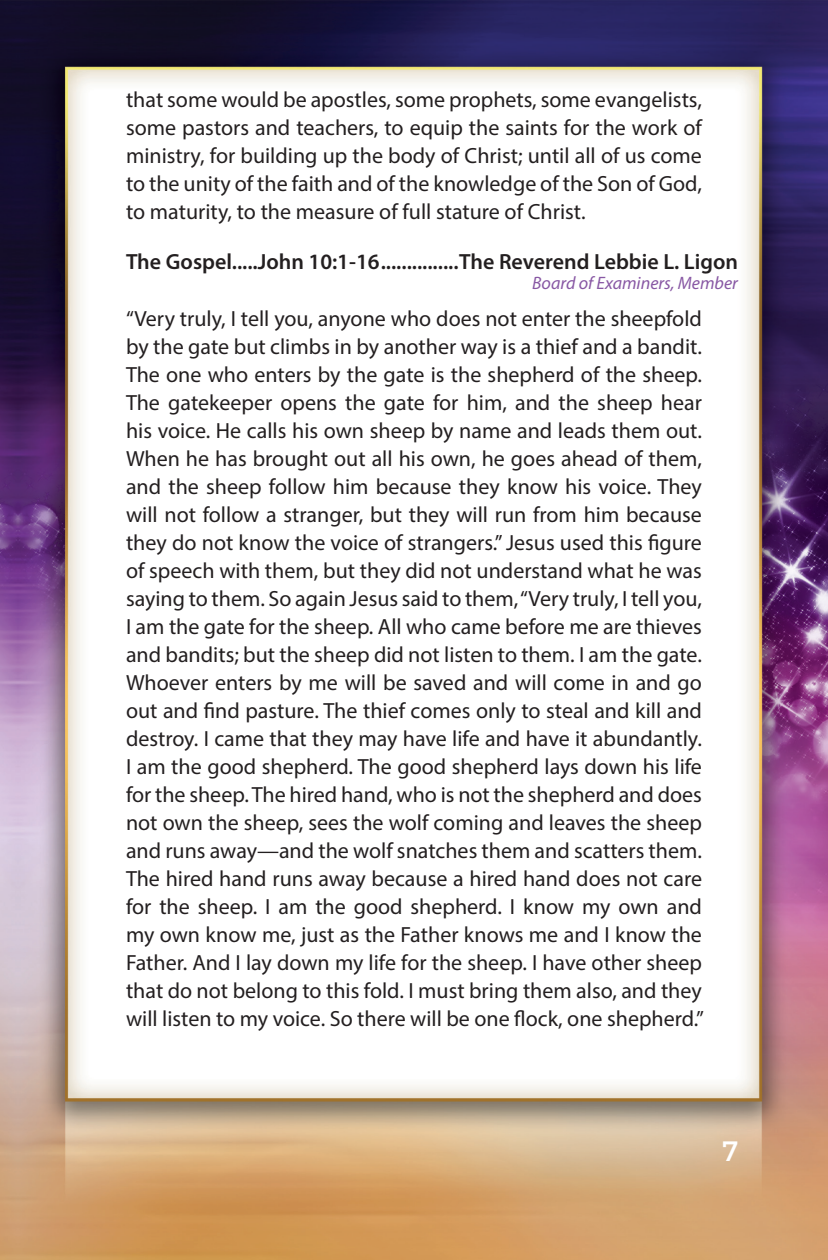
<style>
.page{position:relative;width:828px;height:1260px;background:#fff}
.page>*{position:absolute;margin:0;border:0;box-sizing:border-box;transform-origin:0 0}
.t1{font:28px "Montserrat";color:#fff}
.t2{font:22px/28px "Myriad Pro";color:#231f20;text-align:justify}
.Schedule_Tab_Elder{font:600 22px "Myriad Pro";color:#231f20}
.Schedule_Tab_Italics{font:italic 18px "Myriad Pro";color:#8858a4}
</style>
<div class="page">
<img style="left:0;top:0;width:828px;height:1260px">
<p class="t2" style="left:126px;top:85px;width:578px">that some would be apostles, some prophets, some evangelists, some pastors and teachers, to equip the saints for the work of ministry, for building up the body of Christ; until all of us come to the unity of the faith and of the knowledge of the Son of God, to maturity, to the measure of full stature of Christ.</p>
<p class="Schedule_Tab_Elder" style="left:126px;top:247px;width:614px">The Gospel.....John 10:1-16...............The Reverend Lebbie L. Ligon</p>
<p class="Schedule_Tab_Italics" style="left:532px;top:271px;width:207px">Board of Examiners, Member</p>
<p class="t2" style="left:126px;top:304px;width:579px">“Very truly, I tell you, anyone who does not enter the sheepfold by the gate but climbs in by another way is a thief and a bandit.<br>The one who enters by the gate is the shepherd of the sheep.<br>The gatekeeper opens the gate for him, and the sheep hear his voice. He calls his own sheep by name and leads them out.<br>When he has brought out all his own, he goes ahead of them, and the sheep follow him because they know his voice. They will not follow a stranger, but they will run from him because they do not know the voice of strangers.” Jesus used this figure of speech with them, but they did not understand what he was saying to them. So again Jesus said to them, “Very truly, I tell you, I am the gate for the sheep. All who came before me are thieves and bandits; but the sheep did not listen to them. I am the gate.<br>Whoever enters by me will be saved and will come in and go out and find pasture. The thief comes only to steal and kill and destroy. I came that they may have life and have it abundantly.<br>I am the good shepherd. The good shepherd lays down his life for the sheep. The hired hand, who is not the shepherd and does not own the sheep, sees the wolf coming and leaves the sheep and runs away—and the wolf snatches them and scatters them.<br>The hired hand runs away because a hired hand does not care for the sheep. I am the good shepherd. I know my own and my own know me, just as the Father knows me and I know the Father. And I lay down my life for the sheep. I have other sheep that do not belong to this fold. I must bring them also, and they will listen to my voice. So there will be one flock, one shepherd.”</p>
<p class="t1" style="left:722px;top:1129px;width:17px">7</p>
</div>
